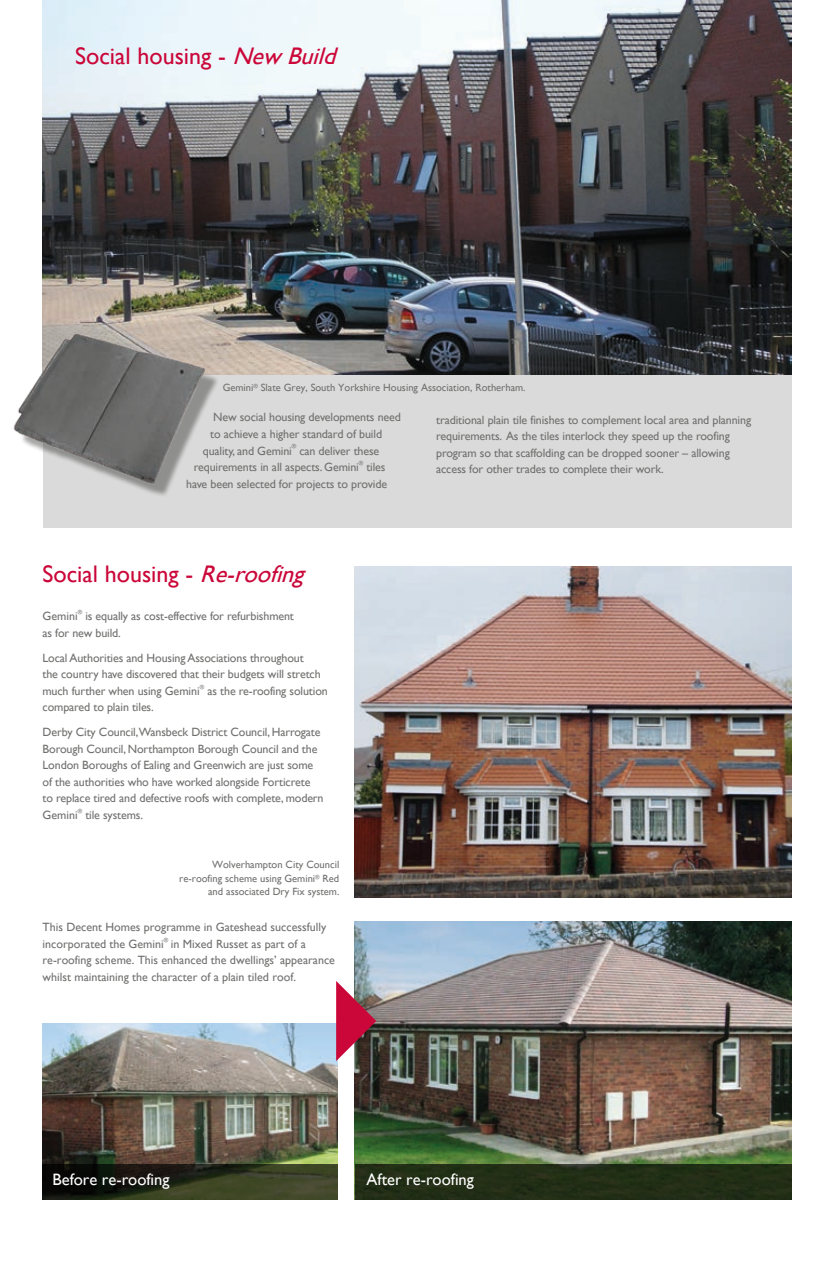
<style>
.page{position:relative;width:817px;height:1263px;background:#fff}
.page>*{position:absolute;margin:0;border:0;box-sizing:border-box;transform-origin:0 0}
.t1{font:24px "Gill Sans";color:#cb0639}
.t2{font:16.5px "Gill Sans";color:#fff}
.t3{font:12px/16.5px "Gill Sans";letter-spacing:-.01em;color:#70706f}
.t4{font:10.5px/13.5px "Gill Sans";color:#70706f;text-align:right}
.t5{font:6px "Gill Sans";color:#70706f}
.s1{font-style:italic}
</style>
<div class="page">
<div style="left:43px;top:30px;width:748px;height:497px;background:#dadada"></div>
<img style="left:354px;top:566px;width:437px;height:331px">
<img style="left:43px;top:1023px;width:294px;height:141px">
<img style="left:355px;top:921px;width:436px;height:243px">
<svg style="left:43px;top:1164px;width:295px;height:35px;background:#282c1a"></svg>
<div style="left:355px;top:1164px;width:436px;height:35px;background:#222e16"></div>
<svg style="left:336px;top:981px;width:40px;height:80px;background:#a5435a"></svg>
<img style="left:43px;top:0;width:748px;height:374px">
<div style="left:20px;top:340px;width:200px;height:157px;background:#1d1d1b;opacity:.4"></div>
<img style="left:13px;top:329px;width:200px;height:163px">
<h1 class="t1" style="left:75px;top:42px;width:269px">Social housing - <span class="s1">New Build</span></h1>
<p class="t4" style="left:223px;top:380px;width:304px">Gemini<sup>®</sup> Slate Grey, South Yorkshire Housing Association, Rotherham.</p>
<p class="t3" style="left:436px;top:411px;width:316px">traditional plain tile finishes to complement local area and planning requirements. As the tiles interlock they speed up the roofing program so that scaffolding can be dropped sooner – allowing access for other trades to complete their work.</p>
<p class="t3" style="left:213px;top:409px;width:189px">New social housing developments need</p>
<p class="t3" style="left:210px;top:426px;width:173px">to achieve a higher standard of build</p>
<p class="t3" style="left:203px;top:442px;width:90px">quality, and Gemini</p>
<p class="t5" style="left:292px;top:443px;width:6px">®</p>
<p class="t3" style="left:194px;top:442px;width:187px;text-indent:106px">can deliver these requirements in all aspects. Gemini</p>
<p class="t5" style="left:358px;top:459px;width:6px">®</p>
<p class="t3" style="left:186px;top:459px;width:202px;text-align:right">tiles<br>have been selected for projects to provide</p>
<h1 class="t1" style="left:43px;top:560px;width:262px">Social housing - <span class="s1">Re-roofing</span></h1>
<p class="t3" style="left:43px;top:608px;width:37px">Gemini</p>
<p class="t5" style="left:78px;top:609px;width:6px">®</p>
<p class="t3" style="left:43px;top:608px;width:253px;text-indent:43px">is equally as cost-effective for refurbishment as for new build.</p>
<p class="t3" style="left:43px;top:649px;width:279px">Local Authorities and Housing Associations throughout the country have discovered that their budgets will stretch much further when using Gemini</p>
<p class="t5" style="left:200px;top:683px;width:6px">®</p>
<p class="t3" style="left:207px;top:682px;width:122px">as the re-roofing solution</p>
<p class="t3" style="left:43px;top:695px;width:279px;line-height:25px">compared to plain tiles.<br>Derby City Council,Wansbeck District Council, Harrogate</p>
<p class="t3" style="left:43px;top:740px;width:282px">Borough Council, Northampton Borough Council and the London Boroughs of Ealing and Greenwich are just some of the authorities who have worked alongside Forticrete to replace tired and defective roofs with complete, modern Gemini</p>
<p class="t5" style="left:78px;top:807px;width:6px">®</p>
<p class="t3" style="left:85px;top:806px;width:59px">tile systems.</p>
<p class="t4" style="left:179px;top:858px;width:161px">Wolverhampton City Council re-roofing scheme using Gemini<sup>®</sup> Red and associated Dry Fix system.</p>
<p class="t3" style="left:43px;top:919px;width:285px">This Decent Homes programme in Gateshead successfully incorporated the Gemini</p>
<p class="t5" style="left:164px;top:936px;width:6px">®</p>
<p class="t3" style="left:43px;top:935px;width:294px;text-indent:128px">in Mixed Russet as part of a re-roofing scheme. This enhanced the dwellings’ appearance whilst maintaining the character of a plain tiled roof.</p>
<h2 class="t2" style="left:52px;top:1170px;width:119px">Before re-roofing</h2>
<h2 class="t2" style="left:366px;top:1170px;width:109px">After re-roofing</h2>
</div>
